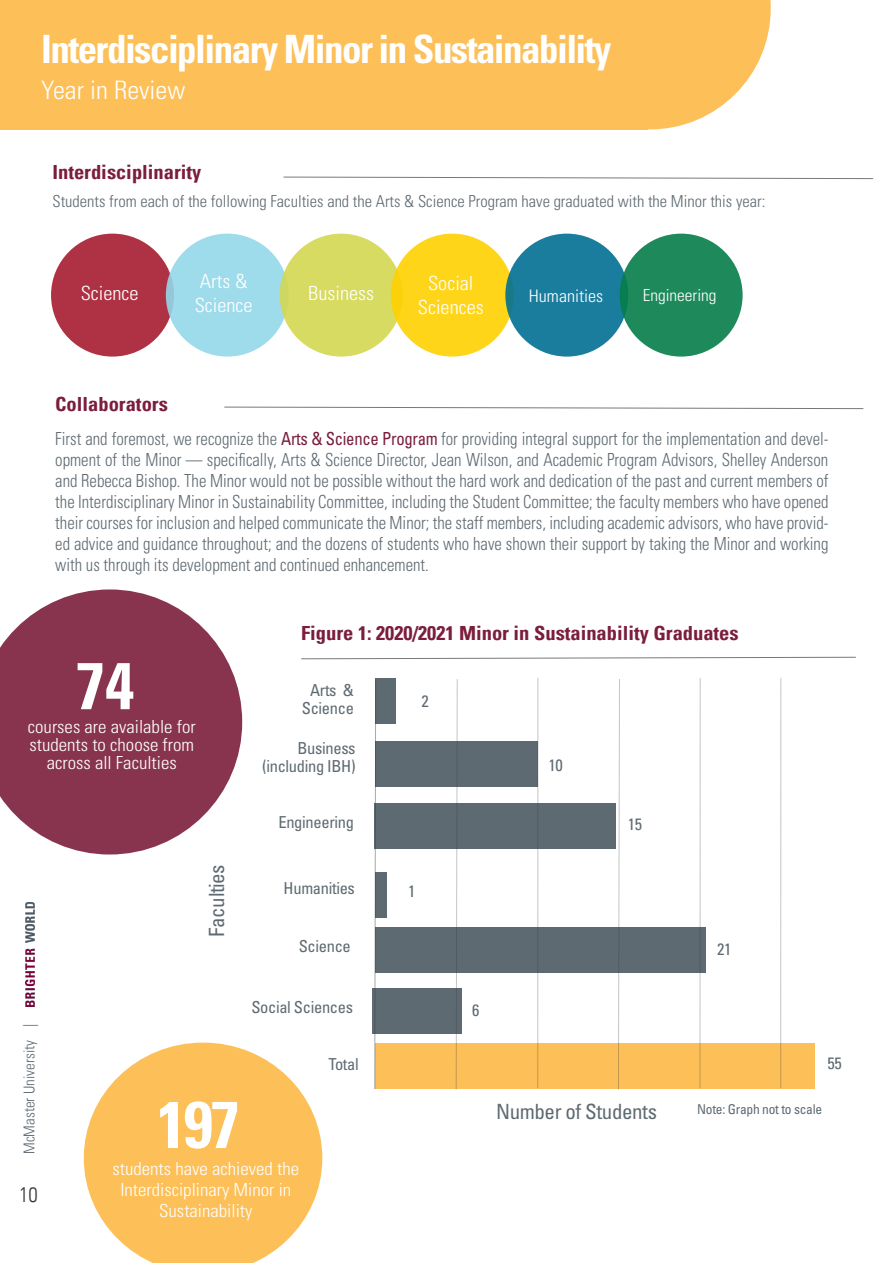
<style>
.page{position:relative;width:893px;height:1263px;background:#fff}
.page>*{position:absolute;margin:0;border:0;box-sizing:border-box;transform-origin:0 0}
.t1{font:700 condensed 66px "Univers LT Std";color:#fff}
.t2{font:700 condensed 39px "Univers LT Std";letter-spacing:-.04em;color:#fff}
.t3{font:300 condensed 25.5px "Univers LT Std";color:#fff;scale:1.05 1}
.t4{font:condensed 21px "Univers LT Std";letter-spacing:-.02em;color:#5e6a71}
.t5{font:300 condensed 21px "Univers LT";color:#3a3937}
.t6{font:700 condensed 19.5px "Univers";color:#7b1e3c;scale:1.05 1}
.t7{font:300 condensed 19.5px/24px "Univers LT Std";color:#fff;scale:1.05 1}
.t8{font:300 condensed 18px/21px "Univers LT Std";color:#5e6a71;text-align:justify;scale:.93 1}
.t9{font:300 condensed 18px/18px "Univers LT Std";color:#fff;text-align:center;scale:1.05 1}
.t10{font:300 condensed 17.25px "Univers LT Std";color:#fff;scale:1.05 1}
.t11{font:300 condensed 16.5px "Univers LT Std";color:#5e6a71}
.t12{font:condensed 16.5px/18px "Univers LT Std";letter-spacing:-.02em;color:#5e6a71;text-align:center}
.t13{font:300 condensed 16.5px "Univers LT Std";color:#fff;scale:1.05 1}
.t14{font:300 condensed 15px "Univers LT";color:#5e6a71}
.t15{font:condensed 13.5px "Univers LT Std";letter-spacing:-.02em;color:#5e6a71}
.s1{font-weight:400;color:#7b1e3c}
</style>
<div class="page">
<div style="left:0;top:0;width:647px;height:129px;background:#fdbf57"></div>
<svg style="left:647px;top:0;width:124px;height:129px"></svg>
<div style="left:51px;top:234px;width:123px;height:123px;background:#af3244;border-radius:50%"></div>
<div style="left:166px;top:234px;width:123px;height:123px;background:#9edbeb;border-radius:50%"></div>
<div style="left:280px;top:234px;width:123px;height:123px;background:#d8db61;border-radius:50%"></div>
<div style="left:391px;top:234px;width:123px;height:123px;background:#ffd51a;border-radius:50%"></div>
<div style="left:505px;top:234px;width:123px;height:123px;background:#1a7d9e;border-radius:50%"></div>
<div style="left:620px;top:234px;width:123px;height:123px;background:#1e8a5c;border-radius:50%"></div>
<svg style="left:283px;top:176px;width:591px;height:3px"></svg>
<svg style="left:0;top:589px;width:242px;height:265px;fill:#88344f"></svg>
<svg style="left:224px;top:406px;width:640px;height:3px"></svg>
<svg style="left:84px;top:1042px;width:238px;height:221px;fill:#fdbf57"></svg>
<svg style="left:301px;top:656px;width:555px;height:3px"></svg>
<img style="left:25px;top:902px;width:10px;height:104px">
<div style="left:376px;top:927px;width:330px;height:45px;background:#5e6a71"></div>
<div style="left:376px;top:678px;width:20px;height:45px;background:#5e6a71"></div>
<div style="left:376px;top:741px;width:162px;height:46px;background:#5e6a71"></div>
<div style="left:373px;top:988px;width:89px;height:46px;background:#5e6a71"></div>
<div style="left:375px;top:873px;width:12px;height:45px;background:#5e6a71"></div>
<div style="left:374px;top:804px;width:242px;height:45px;background:#5e6a71"></div>
<div style="left:375px;top:1043px;width:440px;height:46px;background:#fdbf57"></div>
<svg style="left:374px;top:679px;width:2px;height:410px"></svg>
<svg style="left:455px;top:679px;width:3px;height:411px"></svg>
<hr style="left:537px;top:678px;width:1px;height:410px;background:#3a3937">
<svg style="left:618px;top:679px;width:2px;height:411px"></svg>
<hr style="left:700px;top:678px;width:1px;height:410px;background:#3a3937">
<hr style="left:780px;top:678px;width:1px;height:410px;background:#3a3937">
<h2 class="t2" style="left:41px;top:25px;width:572px">Interdisciplinary Minor in Sustainability</h2>
<h3 class="t3" style="left:41px;top:75px;width:139px">Year in Review</h3>
<p class="t6" style="left:52px;top:160px;width:143px">Interdisciplinarity</p>
<p class="t11" style="left:52px;top:192px;width:714px">Students from each of the following Faculties and the Arts &amp; Science Program have graduated with the Minor this year:</p>
<p class="t7" style="left:81px;top:281px;width:57px">Science</p>
<p class="t7" style="left:195px;top:269px;width:57px">Arts &amp;<br>Science</p>
<p class="t7" style="left:418px;top:271px;width:64px;text-align:center">Social<br>Sciences</p>
<p class="t7" style="left:308px;top:281px;width:64px">Business</p>
<p class="t10" style="left:529px;top:285px;width:72px">Humanities</p>
<p class="t13" style="left:643px;top:285px;width:72px">Engineering</p>
<p class="t6" style="left:55px;top:392px;width:109px">Collaborators</p>
<p class="t8" style="left:55px;top:428px;width:833px">First and foremost, we recognize the <span class="s1">Arts &amp; Science Program</span> for providing integral support for the implementation and devel&shy;opment of the Minor — specifically, Arts &amp; Science Director, Jean Wilson, and Academic Program Advisors, Shelley Anderson and Rebecca Bishop. The Minor would not be possible without the hard work and dedication of the past and current members of the Interdisciplinary Minor in Sustainability Committee, including the Student Committee; the faculty members who have opened their courses for inclusion and helped communicate the Minor; the staff members, including academic advisors, who have provid&shy;ed advice and guidance throughout; and the dozens of students who have shown their support by taking the Minor and working with us through its development and continued enhancement.</p>
<h1 class="t1" style="left:76px;top:645px;width:60px">74</h1>
<p class="t9" style="left:28px;top:718px;width:161px">courses are available for students to choose from across all Faculties</p>
<p class="t4" style="left:203px;top:937px;width:74px;rotate:-90deg">Faculties</p>
<p class="t6" style="left:301px;top:621px;width:418px">Figure 1: 2020/2021 Minor in Sustainability Graduates</p>
<p class="t12" style="left:302px;top:681px;width:54px">Arts &amp;<br>Science</p>
<p class="t12" style="left:262px;top:738px;width:95px;text-align:right">Business (including IBH)</p>
<p class="t12" style="left:421px;top:692px;width:9px">2</p>
<p class="t12" style="left:549px;top:755px;width:16px">10</p>
<p class="t12" style="left:278px;top:813px;width:77px">Engineering</p>
<p class="t12" style="left:628px;top:815px;width:16px">15</p>
<p class="t12" style="left:284px;top:879px;width:73px">Humanities</p>
<p class="t12" style="left:408px;top:882px;width:9px">1</p>
<p class="t12" style="left:299px;top:937px;width:54px">Science</p>
<p class="t12" style="left:717px;top:940px;width:16px">21</p>
<p class="t12" style="left:251px;top:998px;width:103px">Social Sciences</p>
<p class="t12" style="left:472px;top:1001px;width:9px">6</p>
<p class="t14" style="left:20px;top:1154px;width:132px;rotate:-90deg">McMaster University |</p>
<p class="t5" style="left:19px;top:1181px;width:20px">10</p>
<h1 class="t1" style="left:157px;top:1084px;width:84px">197</h1>
<p class="t9" style="left:113px;top:1158px;width:179px;line-height:21px">students have achieved the<br>Interdisciplinary Minor in<br>Sustainability</p>
<p class="t12" style="left:329px;top:1055px;width:32px">Total</p>
<p class="t4" style="left:496px;top:1099px;width:162px">Number of Students</p>
<p class="t12" style="left:827px;top:1054px;width:16px">55</p>
<p class="t15" style="left:697px;top:1100px;width:127px">Note: Graph not to scale</p>
</div>
